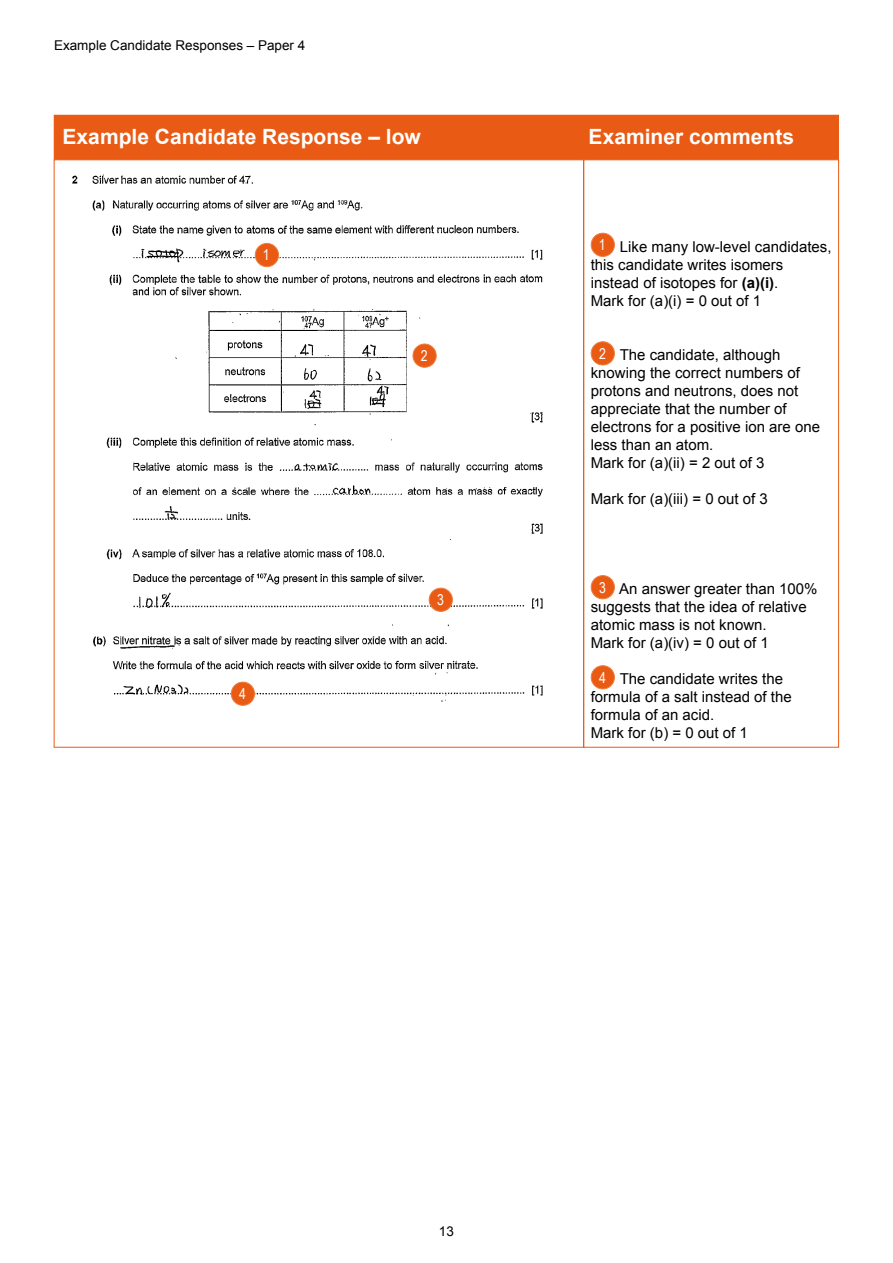
<style>
.page{position:relative;width:893px;height:1263px;background:#fff}
.page>*{position:absolute;margin:0;border:0;box-sizing:border-box;transform-origin:0 0}
.t1{font:700 21px "Arial";color:#fff}
.t2{font:15px/18px "Arial";color:#000}
.t3{font:15px "Arial Narrow";color:#fff}
.t4{font:13.5px "Arial";color:#000}
.s1{font-weight:700}
</style>
<div class="page">
<div style="left:54px;top:115px;width:785px;height:45px;background:#e95b14;border:2px solid #e95b14"></div>
<img style="left:72px;top:174px;width:471px;height:527px">
<div style="left:255px;top:243px;width:24px;height:24px;background:#e95b14;border-radius:50%"></div>
<div style="left:255px;top:243px;width:24px;height:24px;border:1px solid #ef7f3f;border-radius:50%"></div>
<div style="left:413px;top:344px;width:23px;height:23px;background:#e95b14;border-radius:50%"></div>
<div style="left:413px;top:344px;width:24px;height:24px;border:1px solid #ef7f3f;border-radius:50%"></div>
<div style="left:591px;top:233px;width:23px;height:23px;background:#e95b14;border-radius:50%"></div>
<div style="left:591px;top:233px;width:24px;height:24px;border:1px solid #ef7f3f;border-radius:50%"></div>
<div style="left:591px;top:342px;width:23px;height:23px;background:#e95b14;border-radius:50%"></div>
<div style="left:591px;top:341px;width:24px;height:24px;border:1px solid #ef7f3f;border-radius:50%"></div>
<div style="left:429px;top:588px;width:23px;height:23px;background:#e95b14;border-radius:50%"></div>
<div style="left:429px;top:588px;width:24px;height:24px;border:1px solid #ef7f3f;border-radius:50%"></div>
<div style="left:231px;top:682px;width:24px;height:23px;background:#e95b14;border-radius:50%"></div>
<div style="left:231px;top:682px;width:24px;height:24px;border:1px solid #ef7f3f;border-radius:50%"></div>
<div style="left:591px;top:576px;width:23px;height:23px;background:#e95b14;border-radius:50%"></div>
<div style="left:591px;top:575px;width:24px;height:24px;border:1px solid #ef7f3f;border-radius:50%"></div>
<div style="left:591px;top:666px;width:23px;height:23px;background:#e95b14;border-radius:50%"></div>
<div style="left:591px;top:665px;width:24px;height:24px;border:1px solid #ef7f3f;border-radius:50%"></div>
<p class="t4" style="left:54px;top:36px;width:253px">Example Candidate Responses – Paper 4</p>
<h1 class="t1" style="left:63px;top:123px;width:360px">Example Candidate Response – low</h1>
<h1 class="t1" style="left:589px;top:123px;width:207px">Examiner comments</h1>
<p class="t3" style="left:263px;top:244px;width:8px">1</p>
<p class="t3" style="left:239px;top:683px;width:8px">4</p>
<p class="t3" style="left:421px;top:345px;width:8px">2</p>
<p class="t3" style="left:437px;top:589px;width:8px">3</p>
<p class="t3" style="left:599px;top:234px;width:8px">1</p>
<p class="t2" style="left:591px;top:238px;width:242px;text-indent:29px">Like many low-level candidates, this candidate writes isomers instead of isotopes for <span class="s1">(a)(i)</span>.<br>Mark for (a)(i) = 0 out of 1</p>
<p class="t3" style="left:599px;top:343px;width:8px">2</p>
<p class="t2" style="left:591px;top:346px;width:231px;text-indent:29px">The candidate, although knowing the correct numbers of protons and neutrons, does not appreciate that the number of electrons for a positive ion are one less than an atom.<br>Mark for (a)(ii) = 2 out of 3</p>
<p class="t2" style="left:591px;top:490px;width:179px">Mark for (a)(iii) = 0 out of 3</p>
<p class="t3" style="left:599px;top:576px;width:8px">3</p>
<p class="t2" style="left:591px;top:580px;width:228px;text-indent:28px">An answer greater than 100% suggests that the idea of relative atomic mass is not known.<br>Mark for (a)(iv) = 0 out of 1</p>
<p class="t2" style="left:591px;top:670px;width:202px;text-indent:29px">The candidate writes the formula of a salt instead of the formula of an acid.<br>Mark for (b) = 0 out of 1</p>
<p class="t3" style="left:599px;top:666px;width:8px">4</p>
<p class="t4" style="left:439px;top:1222px;width:17px">13</p>
</div>
